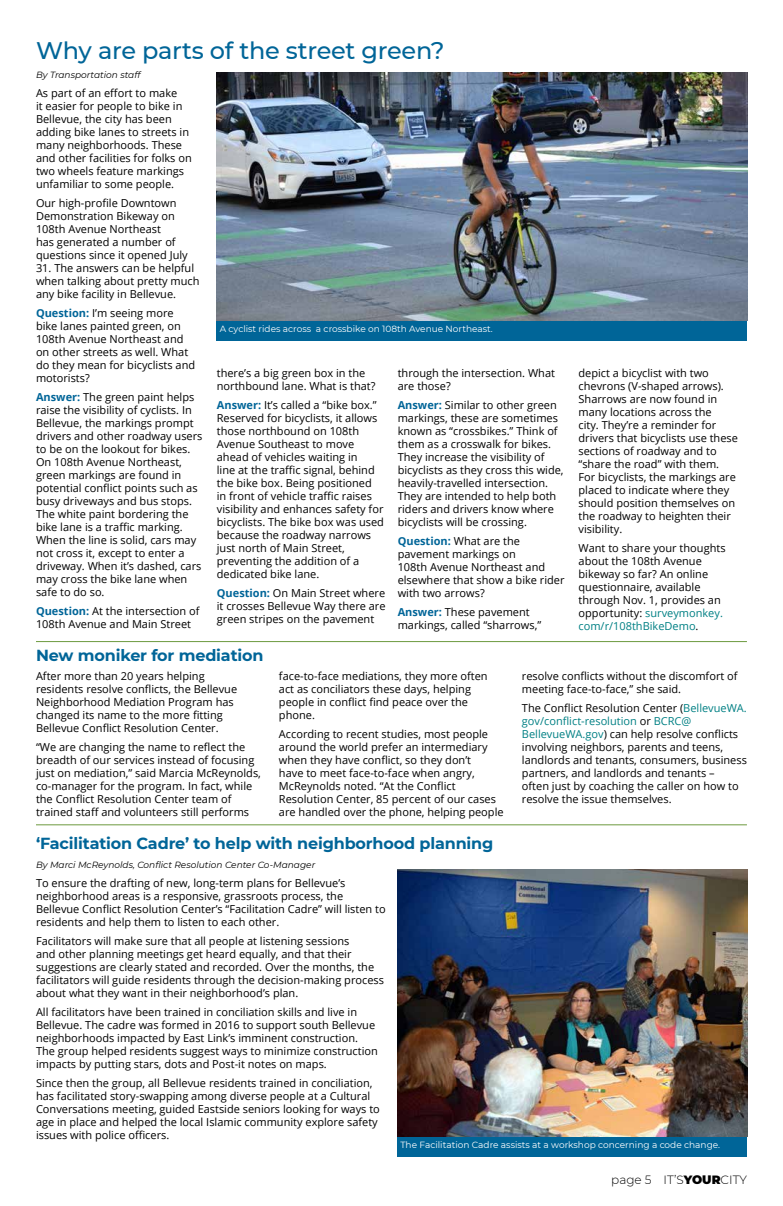
<style>
.page{position:relative;width:783px;height:1206px;background:#fff}
.page>*{position:absolute;margin:0;border:0;box-sizing:border-box;transform-origin:0 0}
.t1{font:500 24px "Montserrat";letter-spacing:-.01em;color:#006598}
.t2{font:700 16px "Montserrat";letter-spacing:-.01em;color:#006598}
.t3{font:300 12px "Montserrat";color:#000}
.t4{font:11px/13px "Open Sans";color:#000}
.t5{font:9px "Montserrat";color:#fff}
.t6{font:italic 9px "Montserrat";color:#000}
.s1{font-weight:700;color:#006598}
.s2{color:#008084}
.s3{font-weight:900}
</style>
<div class="page">
<hr style="left:36px;top:641px;width:711px;height:1px;background:#6d9a3f">
<hr style="left:36px;top:825px;width:711px;height:1px;background:#6d9a3f">
<div style="left:217px;top:321px;width:530px;height:20px;background:#006598"></div>
<div style="left:398px;top:1136px;width:349px;height:21px;background:#006598"></div>
<img style="left:398px;top:869px;width:349px;height:268px">
<img style="left:217px;top:72px;width:530px;height:249px">
<h1 class="t1" style="left:36px;top:34px;width:410px">Why are parts of the street green?</h1>
<p class="t6" style="left:36px;top:69px;width:106px">By Transportation staff</p>
<p class="t4" style="left:36px;top:86px;width:157px">As part of an effort to make<br>it easier for people to bike in<br>Bellevue, the city has been adding bike lanes to streets in many neighborhoods. These and other facilities for folks on two wheels feature markings unfamiliar to some people.</p>
<p class="t4" style="left:36px;top:196px;width:153px">Our high-profile Downtown<br>Demonstration Bikeway on<br>108th Avenue Northeast<br>has generated a number of questions since it opened July</p>
<p class="t4" style="left:36px;top:261px;width:165px">31. The answers can be helpful when talking about pretty much any bike facility in Bellevue.</p>
<p class="t4" style="left:36px;top:306px;width:161px"><span class="s1">Question:</span> I’m seeing more bike lanes painted green, on<br>108th Avenue Northeast and on other streets as well. What do they mean for bicyclists and motorists?</p>
<p class="t4" style="left:36px;top:390px;width:168px"><span class="s1">Answer:</span> The green paint helps raise the visibility of cyclists. In<br>Bellevue, the markings prompt drivers and other roadway users to be on the lookout for bikes.<br>On 108th Avenue Northeast, green markings are found in potential conflict points such as busy driveways and bus stops.<br>The white paint bordering the bike lane is a traffic marking.<br>When the line is solid, cars may not cross it, except to enter a driveway. When it’s dashed, cars may cross the bike lane when safe to do so.</p>
<p class="t4" style="left:36px;top:605px;width:165px"><span class="s1">Question:</span> At the intersection of<br>108th Avenue and Main Street</p>
<p class="t5" style="left:220px;top:323px;width:274px">A cyclist rides across a crossbike on 108th Avenue Northeast.</p>
<p class="t4" style="left:217px;top:367px;width:160px">there’s a big green box in the northbound lane. What is that?</p>
<p class="t4" style="left:217px;top:399px;width:169px"><span class="s1">Answer:</span> It’s called a “bike box.”<br>Reserved for bicyclists, it allows those northbound on 108th<br>Avenue Southeast to move ahead of vehicles waiting in<br>line at the traffic signal, behind the bike box. Being positioned in front of vehicle traffic raises visibility and enhances safety for bicyclists. The bike box was used because the roadway narrows just north of Main Street, preventing the addition of a dedicated bike lane.</p>
<p class="t4" style="left:217px;top:587px;width:170px;text-align:justify"><span class="s1">Question:</span> On Main Street where it crosses Bellevue Way there are green stripes on the pavement</p>
<p class="t4" style="left:398px;top:367px;width:159px">through the intersection. What are those?</p>
<p class="t4" style="left:398px;top:399px;width:167px"><span class="s1">Answer:</span> Similar to other green markings, these are sometimes known as “crossbikes.” Think of them as a crosswalk for bikes.<br>They increase the visibility of bicyclists as they cross this wide, heavily-travelled intersection.<br>They are intended to help both riders and drivers know where bicyclists will be crossing.</p>
<p class="t4" style="left:398px;top:535px;width:168px"><span class="s1">Question:</span> What are the pavement markings on<br>108th Avenue Northeast and elsewhere that show a bike rider with two arrows?</p>
<p class="t4" style="left:398px;top:606px;width:145px"><span class="s1">Answer:</span> These pavement markings, called “sharrows,”</p>
<p class="t4" style="left:579px;top:367px;width:161px">depict a bicyclist with two chevrons (V-shaped arrows).<br>Sharrows are now found in many locations across the<br>city. They’re a reminder for drivers that bicyclists use these sections of roadway and to “share the road” with them.<br>For bicyclists, the markings are placed to indicate where they should position themselves on the roadway to heighten their visibility.</p>
<p class="t4" style="left:579px;top:542px;width:149px">Want to share your thoughts about the 108th Avenue bikeway so far? An online questionnaire, available through Nov. 1, provides an opportunity: <span class="s2">surveymonkey. com/r/108thBikeDemo</span>.</p>
<h2 class="t2" style="left:36px;top:644px;width:229px">New moniker for mediation</h2>
<p class="t4" style="left:36px;top:669px;width:203px">After more than 20 years helping residents resolve conflicts, the Bellevue Neighborhood Mediation Program has changed its name to the more fitting Bellevue Conflict Resolution Center.</p>
<p class="t4" style="left:36px;top:740px;width:226px">“We are changing the name to reflect the breadth of our services instead of focusing just on mediation,” said Marcia McReynolds, co-manager for the program. In fact, while the Conflict Resolution Center team of trained staff and volunteers still performs</p>
<p class="t4" style="left:279px;top:669px;width:210px">face-to-face mediations, they more often act as conciliators these days, helping people in conflict find peace over the phone.</p>
<p class="t4" style="left:279px;top:727px;width:226px">According to recent studies, most people around the world prefer an intermediary when they have conflict, so they don’t<br>have to meet face-to-face when angry, McReynolds noted. “At the Conflict Resolution Center, 85 percent of our cases are handled over the phone, helping people</p>
<p class="t4" style="left:522px;top:669px;width:217px">resolve conflicts without the discomfort of meeting face-to-face,” she said.</p>
<p class="t4" style="left:522px;top:701px;width:226px">The Conflict Resolution Center (<span class="s2">BellevueWA. gov/conflict-resolution</span> or <span class="s2">BCRC@ BellevueWA.gov</span>) can help resolve conflicts involving neighbors, parents and teens, landlords and tenants, consumers, business partners, and landlords and tenants –<br>often just by coaching the caller on how to resolve the issue themselves.</p>
<h2 class="t2" style="left:36px;top:832px;width:459px">‘Facilitation Cadre’ to help with neighborhood planning</h2>
<p class="t6" style="left:36px;top:859px;width:281px">By Marci McReynolds, Conflict Resolution Center Co-Manager</p>
<p class="t4" style="left:36px;top:876px;width:351px">To ensure the drafting of new, long-term plans for Bellevue’s neighborhood areas is a responsive, grassroots process, the Bellevue Conflict Resolution Center’s “Facilitation Cadre” will listen to residents and help them to listen to each other.</p>
<p class="t4" style="left:36px;top:934px;width:350px">Facilitators will make sure that all people at listening sessions<br>and other planning meetings get heard equally, and that their suggestions are clearly stated and recorded. Over the months, the facilitators will guide residents through the decision-making process about what they want in their neighborhood’s plan.</p>
<p class="t4" style="left:36px;top:1005px;width:343px">All facilitators have been trained in conciliation skills and live in Bellevue. The cadre was formed in 2016 to support south Bellevue neighborhoods impacted by East Link’s imminent construction.<br>The group helped residents suggest ways to minimize construction impacts by putting stars, dots and Post-it notes on maps.</p>
<p class="t4" style="left:36px;top:1076px;width:345px">Since then the group, all Bellevue residents trained in conciliation, has facilitated story-swapping among diverse people at a Cultural Conversations meeting, guided Eastside seniors looking for ways to age in place and helped the local Islamic community explore safety issues with police officers.</p>
<p class="t5" style="left:400px;top:1138px;width:321px">The Facilitation Cadre assists at a workshop concerning a code change.</p>
<p class="t3" style="left:611px;top:1171px;width:137px">page 5 IT’S<span class="s3">YOUR</span>CITY</p>
</div>
